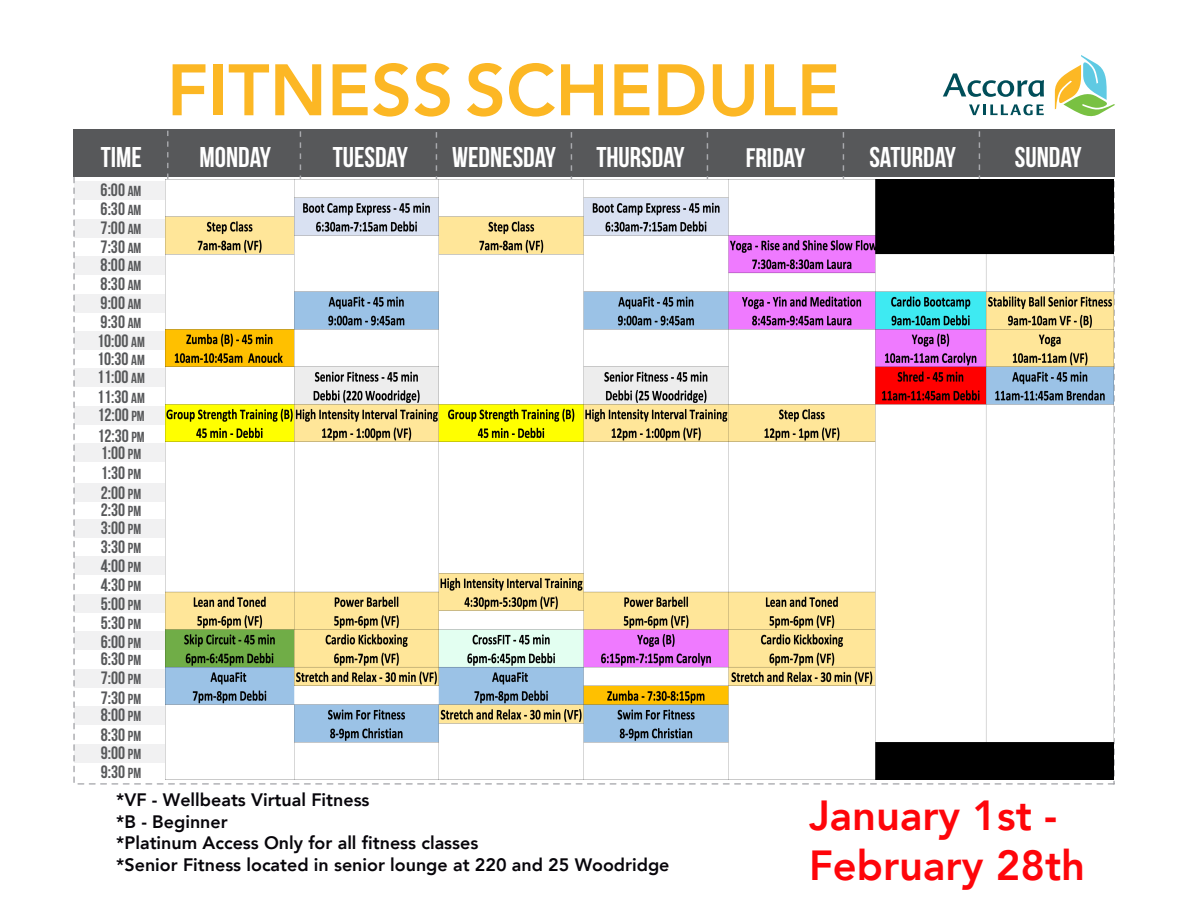
<style>
.page{position:relative;width:1188px;height:918px;background:#fff}
.page>*{position:absolute;margin:0;border:0;box-sizing:border-box;transform-origin:0 0}
.t1{font:800 72px "Avenir";color:#fcb724}
.t2{font:800 42px/49.9px "Avenir";color:#fe050a}
.t3{font:28.65px "Bebas Neue";color:#fff}
.t4{font:26.85px "Bebas Neue";color:#fff;scale:1.06 1}
.t5{font:800 18px/21.5px "Avenir";color:#07050a}
.t6{font:17.85px/18.6px "Bebas Neue";color:#57585a}
.s1{font-size:14.55px}
</style>
<div class="page">
<div style="left:74px;top:181px;width:1039px;height:19px;background:#f1f1f2"></div>
<div style="left:74px;top:219px;width:1040px;height:19px;background:#f1f1f2"></div>
<div style="left:74px;top:256px;width:1040px;height:19px;background:#f1f1f2"></div>
<div style="left:74px;top:294px;width:1040px;height:18px;background:#f1f1f2"></div>
<div style="left:74px;top:331px;width:1040px;height:19px;background:#f1f1f2"></div>
<div style="left:75px;top:369px;width:1038px;height:18px;background:#f1f1f2"></div>
<div style="left:75px;top:406px;width:1038px;height:19px;background:#f1f1f2"></div>
<div style="left:75px;top:443px;width:1040px;height:19px;background:#f1f1f2"></div>
<div style="left:75px;top:483px;width:1040px;height:19px;background:#f1f1f2"></div>
<div style="left:74px;top:519px;width:1039px;height:19px;background:#f1f1f2"></div>
<div style="left:74px;top:557px;width:1040px;height:18px;background:#f1f1f2"></div>
<div style="left:74px;top:594px;width:1040px;height:19px;background:#f1f1f2"></div>
<div style="left:74px;top:631px;width:1040px;height:19px;background:#f1f1f2"></div>
<div style="left:74px;top:669px;width:1040px;height:19px;background:#f1f1f2"></div>
<div style="left:75px;top:706px;width:1038px;height:19px;background:#f1f1f2"></div>
<div style="left:75px;top:744px;width:1038px;height:19px;background:#f1f1f2"></div>
<div style="left:73px;top:130px;width:1042px;height:47px;background:#57585a"></div>
<svg style="left:167px;top:131px;width:1px;height:49px"></svg>
<svg style="left:300px;top:131px;width:1px;height:49px"></svg>
<svg style="left:436px;top:132px;width:1px;height:48px"></svg>
<svg style="left:571px;top:132px;width:1px;height:48px"></svg>
<svg style="left:707px;top:132px;width:1px;height:48px"></svg>
<svg style="left:843px;top:132px;width:1px;height:48px"></svg>
<svg style="left:979px;top:131px;width:1px;height:49px"></svg>
<svg style="left:943px;top:73px;width:101px;height:24px"></svg>
<svg style="left:969px;top:104px;width:75px;height:11px"></svg>
<svg style="left:1055px;top:55px;width:60px;height:61px"></svg>
<img style="left:165px;top:180px;width:948px;height:600px">
<h1 class="t1" style="left:167px;top:34px;width:675px">FITNESS SCHEDULE</h1>
<h3 class="t3" style="left:101px;top:141px;width:43px">TIME</h3>
<h3 class="t3" style="left:200px;top:141px;width:73px">MONDAY</h3>
<h3 class="t3" style="left:333px;top:141px;width:77px">TUESDAY</h3>
<h3 class="t3" style="left:452px;top:141px;width:105px">WEDNESDAY</h3>
<h3 class="t3" style="left:596px;top:141px;width:90px">THURSDAY</h3>
<h3 class="t4" style="left:746px;top:143px;width:58px">FRIDAY</h3>
<h3 class="t3" style="left:869px;top:141px;width:88px">SATURDAY</h3>
<h3 class="t3" style="left:1015px;top:141px;width:68px">SUNDAY</h3>
<p class="t6" style="left:97px;top:181px;width:49px">6:00 <span class="s1">AM<br></span>6:30 <span class="s1">AM<br></span>7:00 <span class="s1">AM<br></span>7:30 <span class="s1">AM<br></span>8:00 <span class="s1">AM<br></span>8:30 <span class="s1">AM<br></span>9:00 <span class="s1">AM<br></span>9:30 <span class="s1">AM<br></span>10:00 <span class="s1">AM<br></span>10:30 <span class="s1">AM<br></span>11:00 <span class="s1">AM</span></p>
<p class="t6" style="left:97px;top:387px;width:49px">11:30 <span class="s1">AM<br></span>12:00 <span class="s1">PM</span></p>
<p class="t6" style="left:97px;top:426px;width:49px;line-height:17.7px">12:30 <span class="s1">PM<br></span>1:00 <span class="s1">PM</span></p>
<p class="t6" style="left:101px;top:462px;width:42px;line-height:20px">1:30 <span class="s1">PM<br></span>2:00 <span class="s1">PM</span></p>
<p class="t6" style="left:101px;top:501px;width:42px;text-align:justify">2:30 <span class="s1">PM </span>3:00 <span class="s1">PM </span>3:30 <span class="s1">PM </span>4:00 <span class="s1">PM </span>4:30 <span class="s1">PM </span>5:00 <span class="s1">PM </span>5:30 <span class="s1">PM </span>6:00 <span class="s1">PM </span>6:30 <span class="s1">PM </span>7:00 <span class="s1">PM </span>7:30 <span class="s1">PM</span></p>
<p class="t6" style="left:101px;top:705px;width:42px;line-height:19px;text-align:justify">8:00 <span class="s1">PM </span>8:30 <span class="s1">PM </span>9:00 <span class="s1">PM </span>9:30 <span class="s1">PM</span></p>
<p class="t5" style="left:116px;top:789px;width:555px">*VF - Wellbeats Virtual Fitness<br>*B - Beginner<br>*Platinum Access Only for all fitness classes<br>*Senior Fitness located in senior lounge at 220 and 25 Woodridge</p>
<h2 class="t2" style="left:809px;top:790px;width:278px">January 1st -<br>February 28th</h2>
</div>
